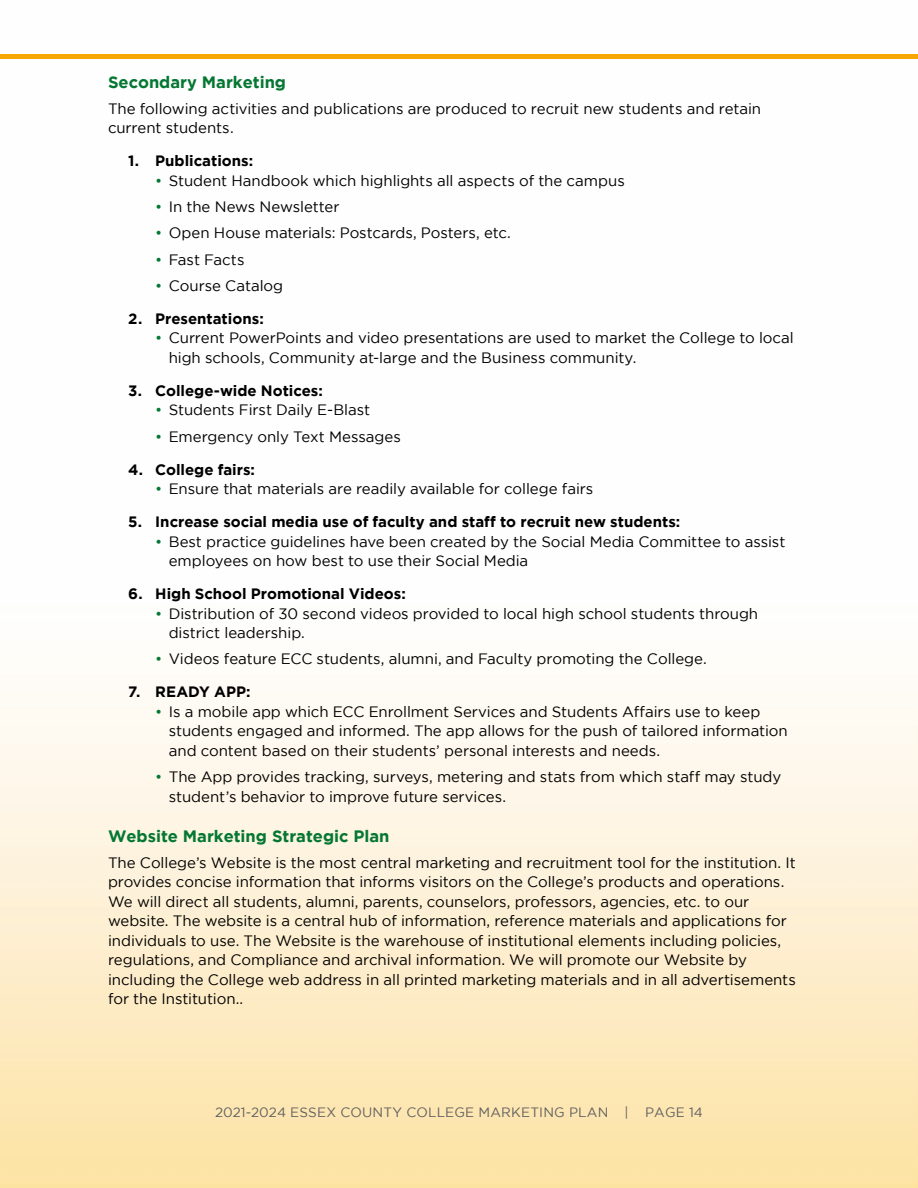
<style>
.page{position:relative;width:918px;height:1188px;background:#fff}
.page>*{position:absolute;margin:0;border:0;box-sizing:border-box;transform-origin:0 0}
.t1{font:700 16.5px "Gotham";color:#047732}
.t2{font:15px/19.5px "Gotham";letter-spacing:-.005em;color:#000}
.t3{font:700 15px "Gotham";color:#000}
.t4{font:13.5px "Gotham";letter-spacing:.015em;color:#616161}
.s1{color:#047732}
</style>
<div class="page">
<img style="left:0;top:58px;width:918px;height:1130px">
<hr style="left:0;top:54px;width:918px;height:4px;background:#f6a704">
<p class="t1" style="left:108px;top:72px;width:180px">Secondary Marketing</p>
<p class="t2" style="left:108px;top:99px;width:655px">The following activities and publications are produced to recruit new students and retain current students.</p>
<p class="t3" style="left:128px;top:152px;width:127px">1. Publications:</p>
<p class="t2" style="left:155px;top:171px;width:471px"><span class="s1">•</span> Student Handbook which highlights all aspects of the campus</p>
<p class="t2" style="left:155px;top:197px;width:186px"><span class="s1">•</span> In the News Newsletter</p>
<p class="t2" style="left:155px;top:223px;width:357px"><span class="s1">•</span> Open House materials: Postcards, Posters, etc.</p>
<p class="t2" style="left:155px;top:249px;width:91px"><span class="s1">•</span> Fast Facts</p>
<p class="t2" style="left:155px;top:276px;width:129px"><span class="s1">•</span> Course Catalog</p>
<p class="t3" style="left:128px;top:310px;width:137px">2. Presentations:</p>
<p class="t2" style="left:169px;top:328px;width:627px;text-indent:-14px"><span class="s1">•</span> Current PowerPoints and video presentations are used to market the College to local high schools, Community at-large and the Business community.</p>
<p class="t3" style="left:128px;top:382px;width:196px">3. College-wide Notices:</p>
<p class="t2" style="left:155px;top:400px;width:217px"><span class="s1">•</span> Students First Daily E-Blast</p>
<p class="t2" style="left:155px;top:426px;width:247px"><span class="s1">•</span> Emergency only Text Messages</p>
<p class="t3" style="left:128px;top:461px;width:128px">4. College fairs:</p>
<p class="t2" style="left:155px;top:479px;width:440px"><span class="s1">•</span> Ensure that materials are readily available for college fairs</p>
<p class="t3" style="left:128px;top:513px;width:554px">5. Increase social media use of faculty and staff to recruit new students:</p>
<p class="t2" style="left:169px;top:531px;width:618px;text-indent:-14px"><span class="s1">•</span> Best practice guidelines have been created by the Social Media Committee to assist employees on how best to use their Social Media</p>
<p class="t3" style="left:128px;top:585px;width:279px">6. High School Promotional Videos:</p>
<p class="t2" style="left:169px;top:603px;width:591px;text-indent:-14px"><span class="s1">•</span> Distribution of 30 second videos provided to local high school students through district leadership.</p>
<p class="t2" style="left:155px;top:649px;width:553px"><span class="s1">•</span> Videos feature ECC students, alumni, and Faculty promoting the College.</p>
<p class="t3" style="left:128px;top:683px;width:124px">7. READY APP:</p>
<p class="t2" style="left:169px;top:702px;width:621px;text-indent:-14px"><span class="s1">•</span> Is a mobile app which ECC Enrollment Services and Students Affairs use to keep students engaged and informed. The app allows for the push of tailored information and content based on their students’ personal interests and needs.</p>
<p class="t2" style="left:169px;top:767px;width:614px;text-indent:-14px"><span class="s1">•</span> The App provides tracking, surveys, metering and stats from which staff may study student’s behavior to improve future services.</p>
<p class="t1" style="left:108px;top:826px;width:283px">Website Marketing Strategic Plan</p>
<p class="t2" style="left:108px;top:853px;width:689px">The College’s Website is the most central marketing and recruitment tool for the institution. It provides concise information that informs visitors on the College’s products and operations.<br>We will direct all students, alumni, parents, counselors, professors, agencies, etc. to our website. The website is a central hub of information, reference materials and applications for individuals to use. The Website is the warehouse of institutional elements including policies, regulations, and Compliance and archival information. We will promote our Website by including the College web address in all printed marketing materials and in all advertisements for the Institution..</p>
<p class="t4" style="left:215px;top:1105px;width:489px">2021-2024 ESSEX COUNTY COLLEGE MARKETING PLAN | PAGE 14</p>
</div>
